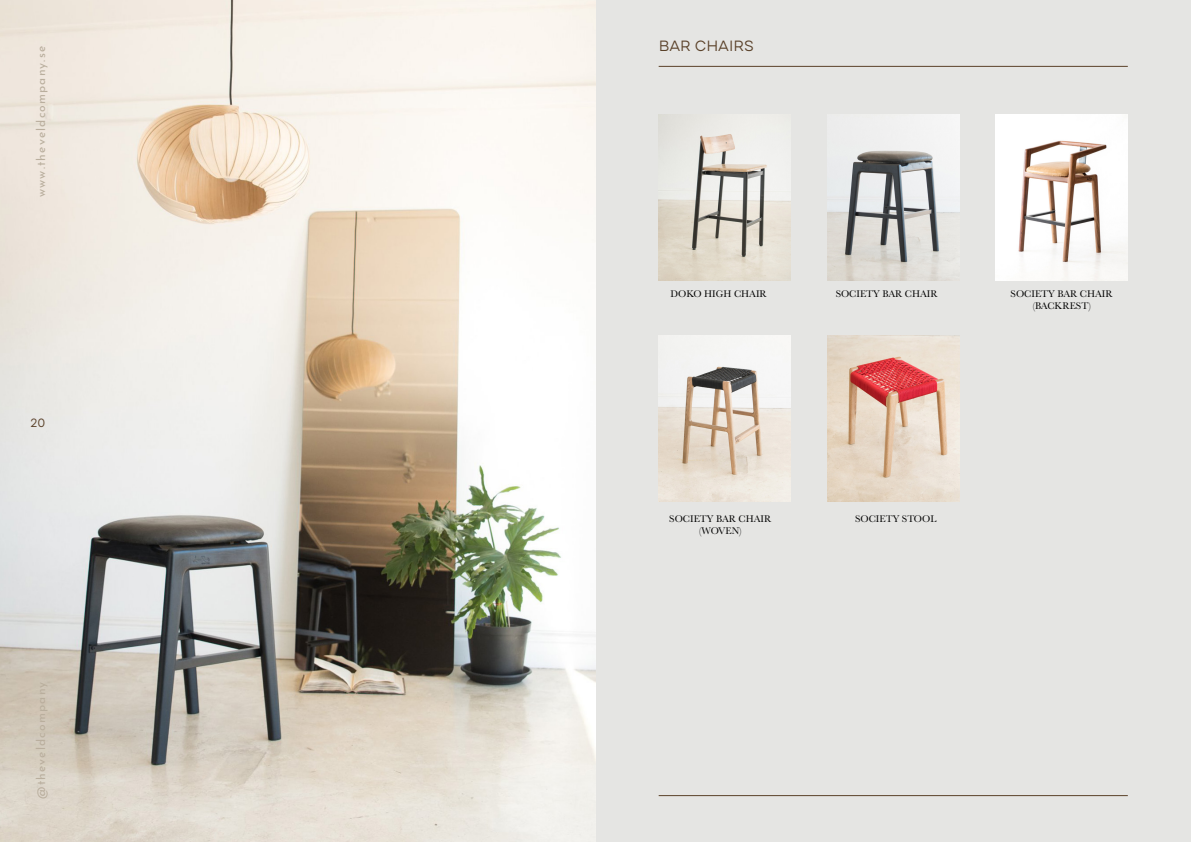
<style>
.page{position:relative;width:1191px;height:842px;background:#e5e5e3}
.page>*{position:absolute;margin:0;border:0;box-sizing:border-box;transform-origin:0 0}
.t1{font:14.8px "Draft B";color:#5a4129}
.t2{font:12px "Josefin Sans";letter-spacing:.1em;color:#b9ae9d}
.t3{font:12px "Draft B";color:#5a4129}
.t4{font:10px/11.9px "Baskerville";color:#000;text-align:center}
</style>
<div class="page">
<img style="left:0;top:0;width:595px;height:842px">
<hr style="left:658px;top:66px;width:469px;height:1px;background:#5a4129">
<hr style="left:658px;top:795px;width:469px;height:1px;background:#5a4129">
<img style="left:658px;top:335px;width:133px;height:167px">
<img style="left:827px;top:335px;width:132px;height:166px">
<img style="left:658px;top:114px;width:133px;height:166px">
<img style="left:827px;top:114px;width:132px;height:166px">
<img style="left:995px;top:114px;width:132px;height:166px">
<p class="t2" style="left:31px;top:197px;width:153px;rotate:-90deg">www.theveldcompany.se</p>
<p class="t3" style="left:31px;top:415px;width:16px">20</p>
<p class="t2" style="left:31px;top:799px;width:118px;rotate:-90deg">@theveldcompany</p>
<h1 class="t1" style="left:658px;top:36px;width:97px">BAR CHAIRS</h1>
<p class="t4" style="left:670px;top:288px;width:98px">DOKO HIGH CHAIR</p>
<p class="t4" style="left:835px;top:288px;width:104px">SOCIETY BAR CHAIR</p>
<p class="t4" style="left:1010px;top:288px;width:104px">SOCIETY BAR CHAIR (BACKREST)</p>
<p class="t4" style="left:669px;top:513px;width:104px">SOCIETY BAR CHAIR (WOVEN)</p>
<p class="t4" style="left:855px;top:513px;width:83px">SOCIETY STOOL</p>
</div>
